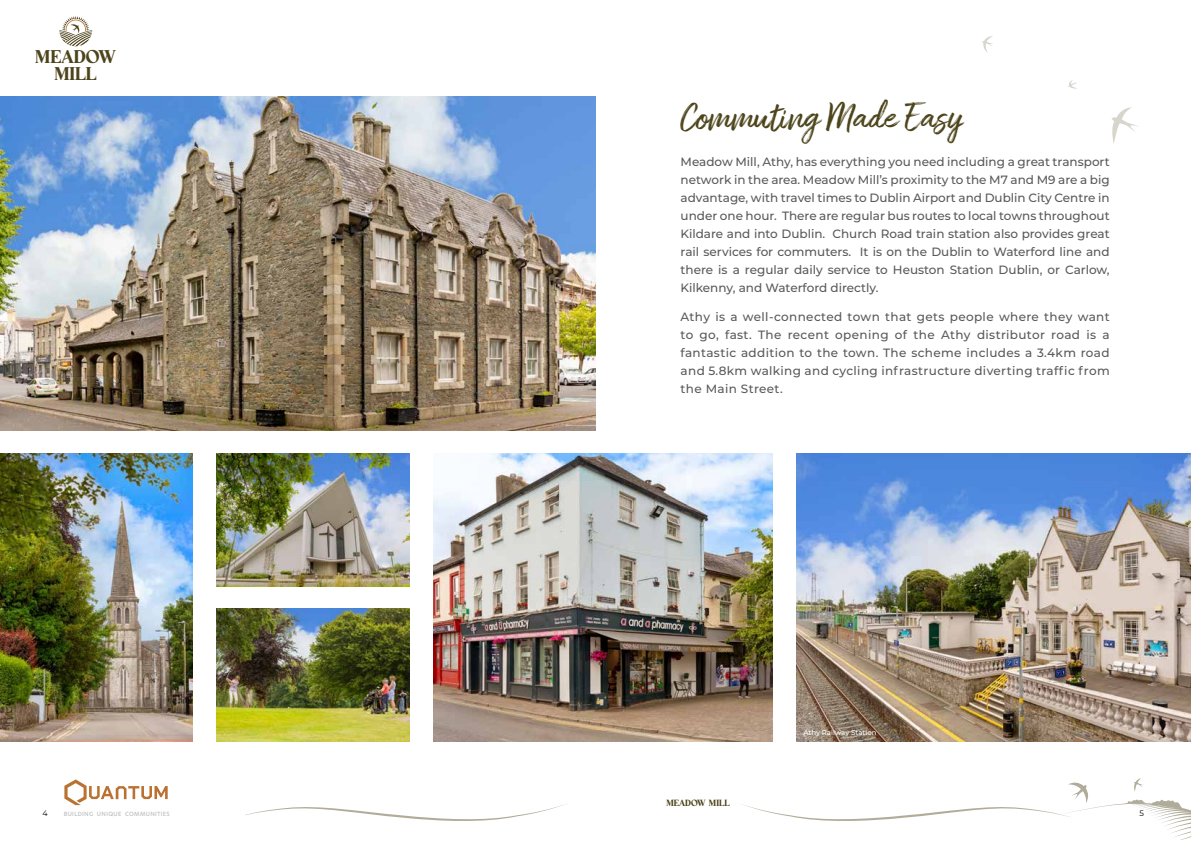
<style>
.page{position:relative;width:1191px;height:842px;background:#fff}
.page>*{position:absolute;margin:0;border:0;box-sizing:border-box;transform-origin:0 0}
.t1{font:38px "Amithen";color:#4c441a}
.t2{font:18.4px/17px "Strong";color:#4c441a;text-align:center}
.t3{font:500 12px/18px "Montserrat";letter-spacing:.01em;color:#58595b;text-align:justify}
.t4{font:9px "Strong";color:#4c441a}
.t5{font:8px "Montserrat";color:#000}
.t6{font:500 7px "Montserrat";color:#fff}
.t7{font:500 5.7px "New Hero";letter-spacing:.05em;color:#bcbec0}
</style>
<div class="page">
<img style="left:434px;top:454px;width:338px;height:288px">
<img style="left:0;top:454px;width:193px;height:288px">
<img style="left:217px;top:454px;width:193px;height:133px">
<img style="left:217px;top:608px;width:193px;height:134px">
<img style="left:797px;top:454px;width:394px;height:288px">
<img style="left:0;top:96px;width:595px;height:335px">
<svg style="left:741px;top:778px;width:450px;height:61px"></svg>
<svg style="left:245px;top:804px;width:321px;height:17px"></svg>
<svg style="left:64px;top:779px;width:104px;height:26px"></svg>
<svg style="left:59px;top:16px;width:33px;height:30px"></svg>
<svg style="left:982px;top:36px;width:11px;height:17px"></svg>
<svg style="left:1068px;top:80px;width:9px;height:9px"></svg>
<svg style="left:1111px;top:107px;width:27px;height:37px"></svg>
<h2 class="t2" style="left:35px;top:48px;width:82px">MEADOW<br>MILL</h2>
<h1 class="t1" style="left:680px;top:94px;width:284px">Commuting Made Easy</h1>
<p class="t3" style="left:680px;top:152px;width:430px">Meadow Mill, Athy, has everything you need including a great transport network in the area. Meadow Mill’s proximity to the M7 and M9 are a big advantage, with travel times to Dublin Airport and Dublin City Centre in under one hour. There are regular bus routes to local towns throughout Kildare and into Dublin. Church Road train station also provides great rail services for commuters. It is on the Dublin to Waterford line and there is a regular daily service to Heuston Station Dublin, or Carlow, Kilkenny, and Waterford directly.</p>
<p class="t3" style="left:680px;top:307px;width:430px">Athy is a well-connected town that gets people where they want to go, fast. The recent opening of the Athy distributor road is a fantastic addition to the town. The scheme includes a 3.4km road and 5.8km walking and cycling infrastructure diverting traffic from the Main Street.</p>
<p class="t4" style="left:666px;top:798px;width:65px">MEADOW MILL</p>
<p class="t6" style="left:803px;top:727px;width:75px">Athy Railway Station</p>
<p class="t5" style="left:43px;top:807px;width:7px">4</p>
<p class="t7" style="left:64px;top:810px;width:108px">BUILDING UNIQUE COMMUNITIES</p>
<p class="t5" style="left:1139px;top:807px;width:6px">5</p>
</div>
